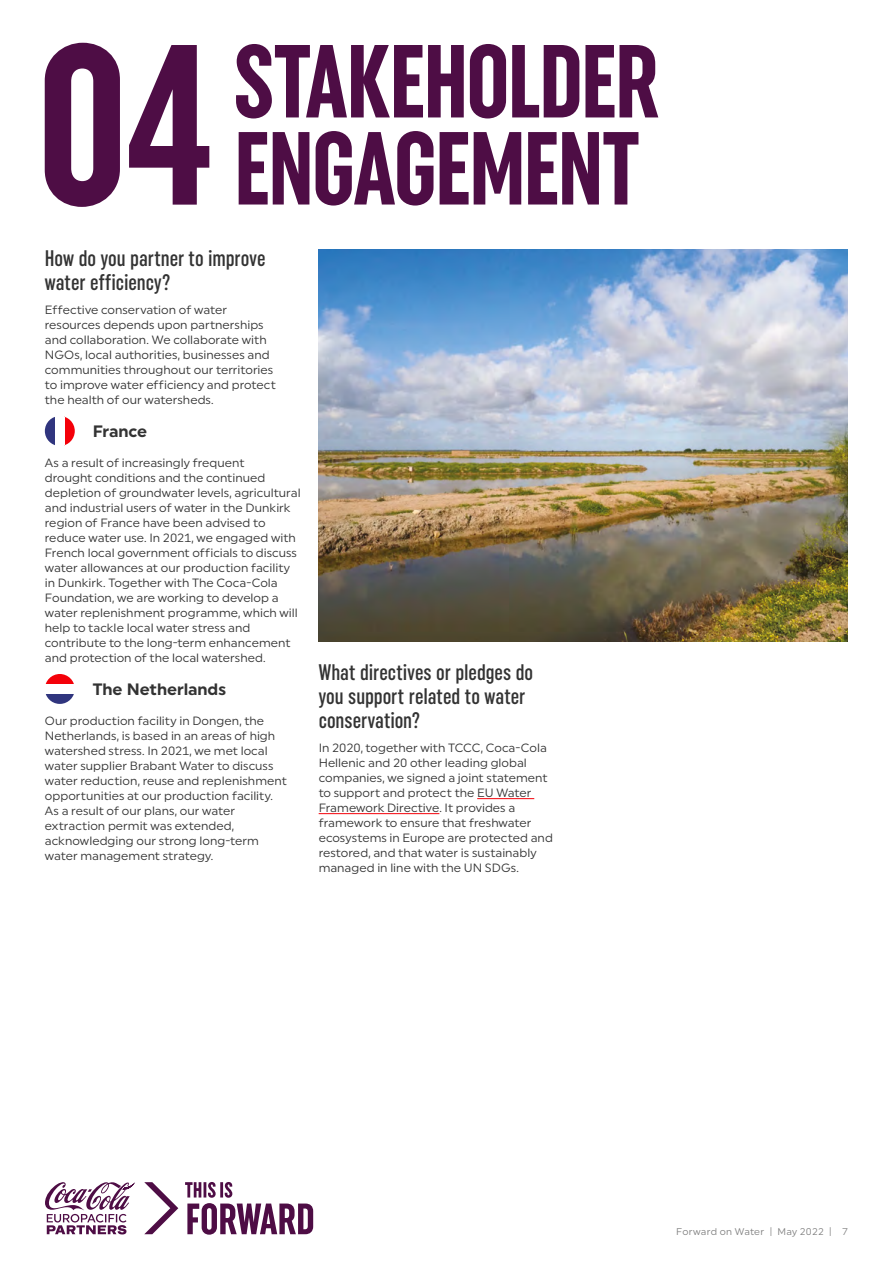
<style>
.page{position:relative;width:893px;height:1263px;background:#fff}
.page>*{position:absolute;margin:0;border:0;box-sizing:border-box;transform-origin:0 0}
.t1{font:700 extra-condensed 103.5px/87px "Uniform";letter-spacing:-.02em;color:#4e0d45;text-align:right}
.t2{font:500 extra-condensed 22.5px/24px "Uniform";color:#333}
.t3{font:700 16.5px "Uniform";letter-spacing:-.005em;color:#333}
.t4{font:12px/15px "Uniform";color:#333}
.t5{font:9.75px "Uniform";letter-spacing:.02em;color:#808080}
.s1{font-size:228px}
</style>
<div class="page">
<img style="left:319px;top:249px;width:529px;height:392px">
<svg style="left:45px;top:417px;width:10px;height:28px"></svg>
<svg style="left:65px;top:417px;width:10px;height:28px"></svg>
<svg style="left:45px;top:694px;width:29px;height:10px"></svg>
<svg style="left:45px;top:674px;width:29px;height:10px"></svg>
<hr style="left:477px;top:798px;width:57px;height:1px;background:#f40009">
<hr style="left:319px;top:813px;width:120px;height:1px;background:#f40009">
<svg style="left:45px;top:1182px;width:133px;height:52px"></svg>
<svg style="left:185px;top:1182px;width:128px;height:53px"></svg>
<h1 class="t1" style="left:36px;top:38px;width:624px">STAKEHOLDER<br><span class="s1">04</span> ENGAGEMENT</h1>
<h2 class="t2" style="left:45px;top:246px;width:222px">How do you partner to improve water efficiency?</h2>
<p class="t4" style="left:45px;top:302px;width:233px">Effective conservation of water resources depends upon partnerships and collaboration. We collaborate with NGOs, local authorities, businesses and communities throughout our territories to improve water efficiency and protect the health of our watersheds.</p>
<h3 class="t3" style="left:93px;top:421px;width:56px">France</h3>
<p class="t4" style="left:45px;top:455px;width:257px">As a result of increasingly frequent<br>drought conditions and the continued depletion of groundwater levels, agricultural and industrial users of water in the Dunkirk region of France have been advised to reduce water use. In 2021, we engaged with French local government officials to discuss water allowances at our production facility in Dunkirk. Together with The Coca-Cola Foundation, we are working to develop a water replenishment programme, which will help to tackle local water stress and contribute to the long-term enhancement and protection of the local watershed.</p>
<h3 class="t3" style="left:93px;top:679px;width:135px">The Netherlands</h3>
<p class="t4" style="left:45px;top:713px;width:243px">Our production facility in Dongen, the Netherlands, is based in an areas of high watershed stress. In 2021, we met local water supplier Brabant Water to discuss water reduction, reuse and replenishment opportunities at our production facility.<br>As a result of our plans, our water extraction permit was extended, acknowledging our strong long-term water management strategy.</p>
<h2 class="t2" style="left:319px;top:660px;width:216px">What directives or pledges do you support related to water conservation?</h2>
<p class="t4" style="left:319px;top:740px;width:236px">In 2020, together with TCCC, Coca-Cola Hellenic and 20 other leading global companies, we signed a joint statement to support and protect the EU Water Framework Directive. It provides a framework to ensure that freshwater ecosystems in Europe are protected and restored, and that water is sustainably managed in line with the UN SDGs.</p>
<p class="t5" style="left:676px;top:1225px;width:173px">Forward on Water | May 2022 | 7</p>
</div>
